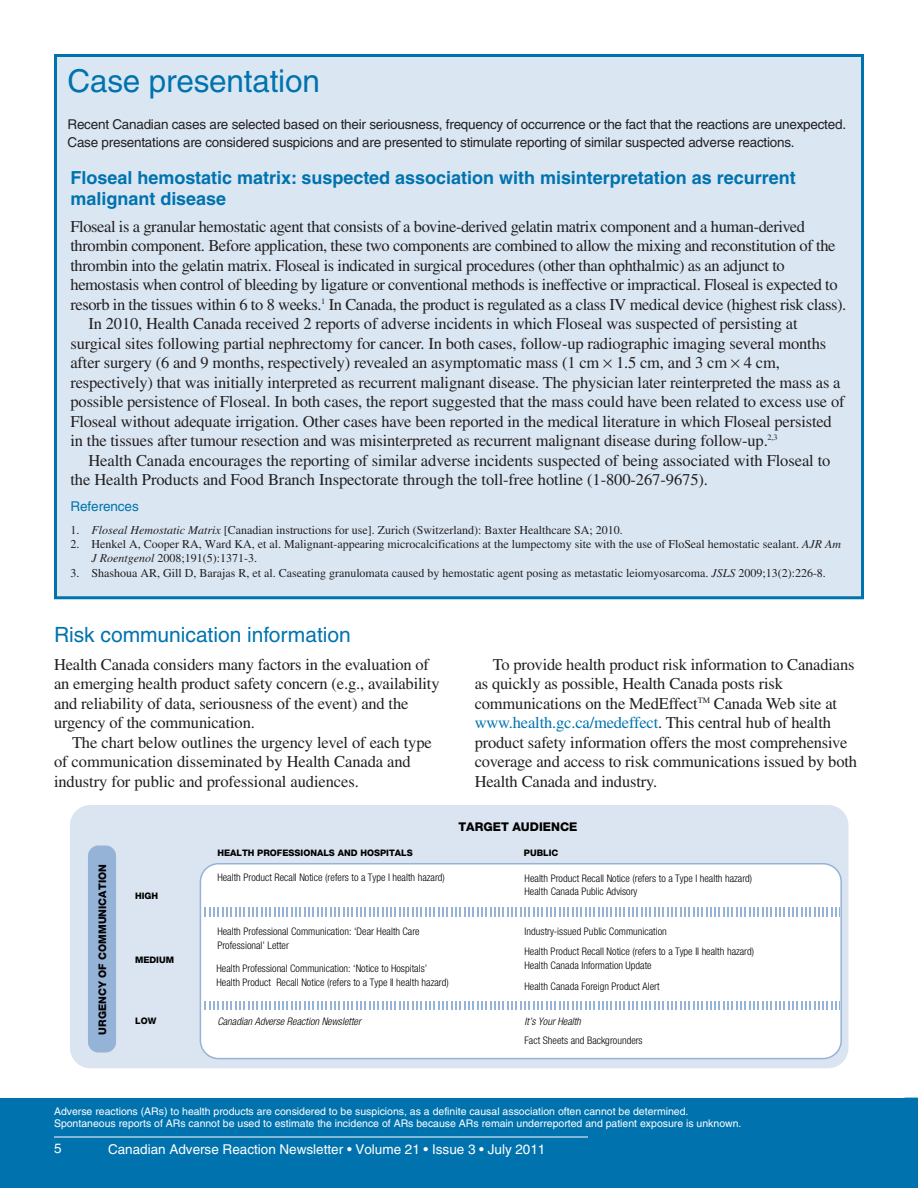
<style>
.page{position:relative;width:918px;height:1188px;background:#fff}
.page>*{position:absolute;margin:0;border:0;box-sizing:border-box;transform-origin:0 0}
.t1{font:31.5px "Helvetica";letter-spacing:-.005em;color:#0073ae}
.t2{font:21px "Helvetica";color:#0073ae}
.t3{font:700 18px/21px "Helvetica";color:#0073ae}
.t4{font:16.5px/19.5px "Times";letter-spacing:-.01em;color:#231f20}
.t5{font:13.5px/18px "Helvetica";letter-spacing:-.02em;color:#231f20}
.t6{font:13.5px "Helvetica";color:#fff}
.t7{font:13.5px "Helvetica";letter-spacing:-.005em;color:#0073ae}
.t8{font:12px/14.2px "Times";color:#231f20}
.t9{font:800 12px "Helvetica Neue LT Std";letter-spacing:-.005em;color:#000}
.t10{font:300 condensed 10.5px/13.8px "Helvetica Neue LT Std";letter-spacing:.005em;color:#000}
.t11{font:10.5px/12px "Helvetica";color:#fff}
.t12{font:italic 300 condensed 10.5px "Helvetica Neue LT Std";letter-spacing:.005em;color:#000}
.t13{font:800 10.5px "Helvetica Neue LT Std";color:#000}
.t14{font:800 9px "Helvetica Neue LT Std";color:#000}
.s1{font-style:italic}
.s2{color:#0073ae}
</style>
<div class="page">
<div style="left:0;top:1098px;width:918px;height:90px;background:#0073ae"></div>
<hr style="left:54px;top:1137px;width:534px;height:1px;background:#fff">
<div style="left:57px;top:57px;width:804px;height:539px;background:#dae7f3"></div>
<div style="left:54px;top:54px;width:810px;height:545px;border:3px solid #0073ae"></div>
<div style="left:70px;top:805px;width:778px;height:263px;background:#dbe5f1;border-radius:20px"></div>
<div style="left:88px;top:846px;width:28px;height:207px;background:#95b3d7;border-radius:10px"></div>
<div style="left:200px;top:864px;width:641px;height:195px;background:#fff;border-radius:18px"></div>
<div style="left:200px;top:863px;width:642px;height:196px;border:2px solid #95b3d7;border-radius:18px"></div>
<svg style="left:202px;top:908px;width:635px;height:8px"></svg>
<svg style="left:202px;top:1001px;width:635px;height:9px"></svg>
<h1 class="t1" style="left:68px;top:69px;width:254px">Case presentation</h1>
<p class="t5" style="left:68px;top:116px;width:780px">Recent Canadian cases are selected based on their seriousness, frequency of occurrence or the fact that the reactions are unexpected.<br>Case presentations are considered suspicions and are presented to stimulate reporting of similar suspected adverse reactions.</p>
<p class="t3" style="left:70px;top:168px;width:727px">Floseal hemostatic matrix: suspected association with misinterpretation as recurrent malignant disease</p>
<p class="t4" style="left:70px;top:218px;width:736px">Floseal is a granular hemostatic agent that consists of a bovine-derived gelatin matrix component and a human-derived</p>
<p class="t4" style="left:71px;top:237px;width:767px">thrombin component. Before application, these two components are combined to allow the mixing and reconstitution of the</p>
<p class="t4" style="left:71px;top:257px;width:716px">thrombin into the gelatin matrix. Floseal is indicated in surgical procedures (other than ophthalmic) as an adjunct to</p>
<p class="t4" style="left:71px;top:276px;width:769px">hemostasis when control of bleeding by ligature or conventional methods is ineffective or impractical. Floseal is expected to</p>
<p class="t4" style="left:71px;top:296px;width:777px">resorb in the tissues within 6 to 8 weeks.<sup>1</sup> In Canada, the product is regulated as a class IV medical device (highest risk class).</p>
<p class="t4" style="left:89px;top:315px;width:711px">In 2010, Health Canada received 2 reports of adverse incidents in which Floseal was suspected of persisting at</p>
<p class="t4" style="left:71px;top:335px;width:757px">surgical sites following partial nephrectomy for cancer. In both cases, follow-up radiographic imaging several months</p>
<p class="t4" style="left:71px;top:354px;width:711px">after surgery (6 and 9 months, respectively) revealed an asymptomatic mass (1 cm 1.5 cm, and 3 cm 4 cm,</p>
<p class="t4" style="left:71px;top:374px;width:772px">respectively) that was initially interpreted as recurrent malignant disease. The physician later reinterpreted the mass as a</p>
<p class="t4" style="left:71px;top:393px;width:776px">possible persistence of Floseal. In both cases, the report suggested that the mass could have been related to excess use of</p>
<p class="t4" style="left:71px;top:413px;width:763px">Floseal without adequate irrigation. Other cases have been reported in the medical literature in which Floseal persisted</p>
<p class="t4" style="left:71px;top:432px;width:709px">in the tissues after tumour resection and was misinterpreted as recurrent malignant disease during follow-up.<sup>2,3</sup></p>
<p class="t4" style="left:88px;top:452px;width:744px">Health Canada encourages the reporting of similar adverse incidents suspected of being associated with Floseal to</p>
<p class="t4" style="left:70px;top:471px;width:639px">the Health Products and Food Branch Inspectorate through the toll-free hotline (1-800-267-9675).</p>
<p class="t7" style="left:70px;top:501px;width:70px">References</p>
<p class="t8" style="left:70px;top:524px;width:554px">1. <span class="s1">Floseal Hemostatic Matrix</span> [Canadian instructions for use]. Zurich (Switzerland): Baxter Healthcare SA; 2010.</p>
<p class="t8" style="left:91px;top:538px;width:751px;text-indent:-21px">2. Henkel A, Cooper RA, Ward KA, et al. Malignant-appearing microcalcifications at the lumpectomy site with the use of FloSeal hemostatic sealant. <span class="s1">AJR Am<br>J Roentgenol</span> 2008;191(5):1371-3.</p>
<p class="t8" style="left:70px;top:567px;width:757px">3. Shashoua AR, Gill D, Barajas R, et al. Caseating granulomata caused by hemostatic agent posing as metastatic leiomyosarcoma. <span class="s1">JSLS</span> 2009;13(2):226-8.</p>
<p class="t2" style="left:54px;top:627px;width:298px">Risk communication information</p>
<p class="t4" style="left:54px;top:656px;width:387px">Health Canada considers many factors in the evaluation of an emerging health product safety concern (e.g., availability and reliability of data, seriousness of the event) and the urgency of the communication.</p>
<p class="t4" style="left:54px;top:734px;width:379px;text-indent:18px">The chart below outlines the urgency level of each type of communication disseminated by Health Canada and industry for public and professional audiences.</p>
<p class="t4" style="left:475px;top:656px;width:384px;text-indent:18px">To provide health product risk information to Canadians as quickly as possible, Health Canada posts risk communications on the MedEffect<sup>TM</sup> Canada Web site at <span class="s2">www.health.gc.ca/medeffect</span>. This central hub of health product safety information offers the most comprehensive coverage and access to risk communications issued by both Health Canada and industry.</p>
<p class="t9" style="left:459px;top:823px;width:120px">TARGET AUDIENCE</p>
<p class="t13" style="left:99px;top:1035px;width:172px;rotate:-90deg">URGENCY OF COMMUNICATION</p>
<p class="t14" style="left:135px;top:893px;width:25px">HIGH</p>
<p class="t14" style="left:135px;top:957px;width:41px">MEDIUM</p>
<p class="t14" style="left:135px;top:1017px;width:23px">LOW</p>
<p class="t14" style="left:217px;top:849px;width:197px">HEALTH PROFESSIONALS AND HOSPITALS</p>
<p class="t14" style="left:524px;top:849px;width:36px">PUBLIC</p>
<p class="t10" style="left:217px;top:871px;width:229px">Health Product Recall Notice (refers to a Type I health hazard)</p>
<p class="t10" style="left:217px;top:925px;width:204px">Health Professional Communication: ‘Dear Health Care<br>Professional’ Letter</p>
<p class="t10" style="left:216px;top:962px;width:234px">Health Professional Communication: ‘Notice to Hospitals’<br>Health Product Recall Notice (refers to a Type II health hazard)</p>
<p class="t12" style="left:217px;top:1018px;width:145px">Canadian Adverse Reaction Newsletter</p>
<p class="t10" style="left:525px;top:872px;width:229px">Health Product Recall Notice (refers to a Type I health hazard)<br>Health Canada Public Advisory</p>
<p class="t10" style="left:525px;top:922px;width:231px;line-height:19.6px">Industry-issued Public Communication<br>Health Product Recall Notice (refers to a Type II health hazard)</p>
<p class="t10" style="left:525px;top:959px;width:129px">Health Canada Information Update</p>
<p class="t10" style="left:525px;top:980px;width:137px">Health Canada Foreign Product Alert</p>
<p class="t12" style="left:525px;top:1018px;width:58px">It’s Your Health</p>
<p class="t10" style="left:524px;top:1034px;width:120px">Fact Sheets and Backgrounders</p>
<p class="t11" style="left:54px;top:1106px;width:689px">Adverse reactions (ARs) to health products are considered to be suspicions, as a definite causal association often cannot be determined.<br>Spontaneous reports of ARs cannot be used to estimate the incidence of ARs because ARs remain underreported and patient exposure is unknown.</p>
<p class="t6" style="left:54px;top:1144px;width:9px">5</p>
<p class="t6" style="left:108px;top:1144px;width:439px">Canadian Adverse Reaction Newsletter • Volume 21 • Issue 3 • July 2011</p>
</div>
